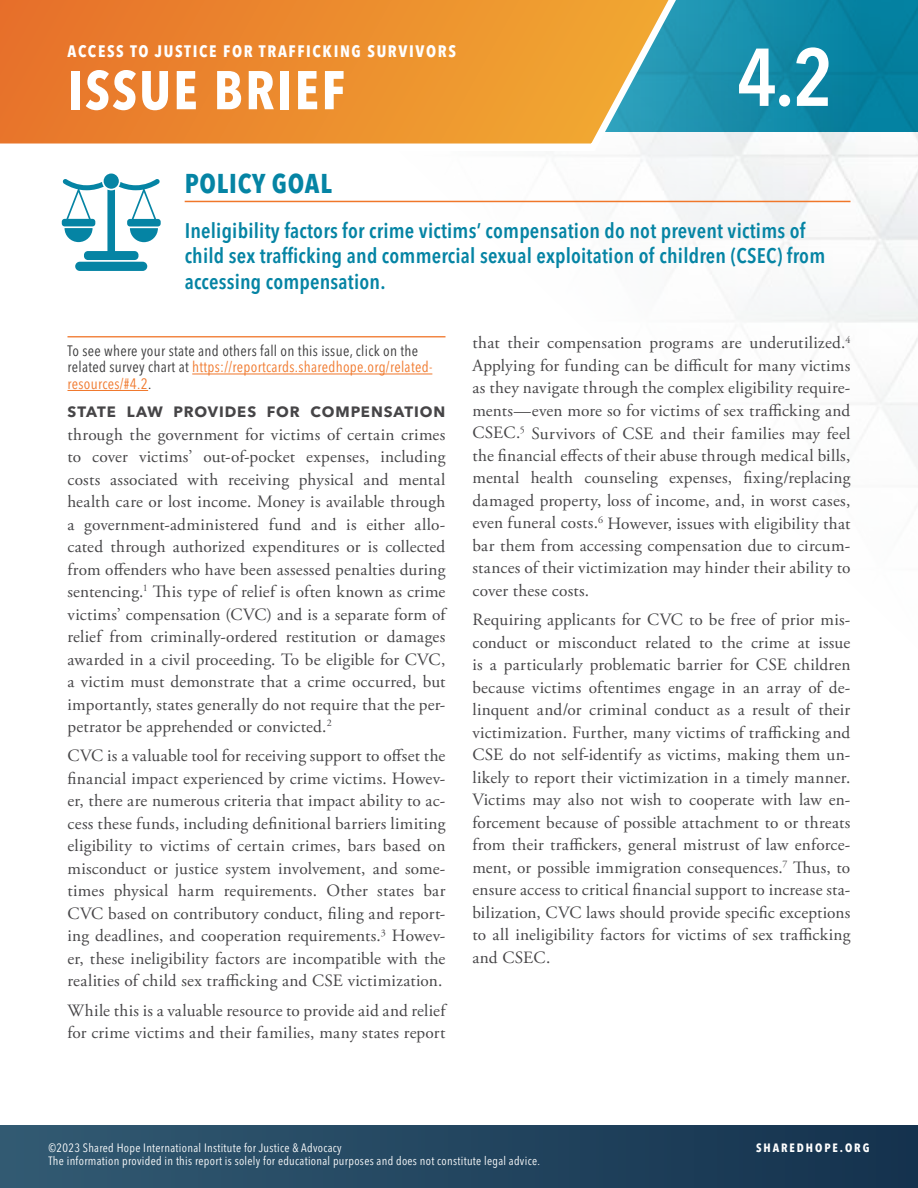
<style>
.page{position:relative;width:918px;height:1188px;background:#fff}
.page>*{position:absolute;margin:0;border:0;box-sizing:border-box;transform-origin:0 0}
.t1{font:600 condensed 81px "Avenir Next LT Pro";color:#fff}
.t2{font:700 condensed 54px "Avenir Next LT Pro";letter-spacing:.04em;color:#fff}
.t3{font:700 condensed 27px "Avenir Next LT Pro";letter-spacing:.03em;color:#0584a4}
.t4{font:600 condensed 21px/25.2px "Avenir Next LT Pro";letter-spacing:.01em;color:#0584a4}
.t5{font:17.25px/22.5px "Adobe Garamond Pro";letter-spacing:-.005em;color:#464547;text-align:justify}
.t6{font:700 condensed 16.5px "Avenir Next LT Pro";letter-spacing:.1em;color:#fff}
.t7{font:condensed 15px/16.5px "Avenir Next LT Pro";letter-spacing:.02em;color:#383839}
.t8{font:700 15px "Avenir Next LT Pro";letter-spacing:.06em;color:#464547}
.t9{font:condensed 12px "Avenir Next LT Pro";letter-spacing:.025em;color:#fff}
.t10{font:700 condensed 12px "Avenir Next LT Pro";letter-spacing:.16em;color:#fff}
.s1{color:#f0772a}
</style>
<div class="page">
<div style="left:0;top:1126px;width:918px;height:62px;background:linear-gradient(to right,#325a72,#14324d)"></div>
<hr style="left:185px;top:201px;width:665px;height:1px;background:#f0772a">
<div style="left:75px;top:262px;width:72px;height:9px;background:#0584a4;border-radius:5px"></div>
<svg style="left:62px;top:174px;width:99px;height:86px"></svg>
<svg style="left:0;top:0;width:918px;height:155px;background:#b59763"></svg>
<hr style="left:192px;top:374px;width:240px;height:1px;background:#f0772a">
<hr style="left:68px;top:390px;width:80px;height:1px;background:#f0772a">
<hr style="left:68px;top:336px;width:378px;height:2px;background:#f28744">
<p class="t6" style="left:68px;top:41px;width:390px">ACCESS TO JUSTICE FOR TRAFFICKING SURVIVORS</p>
<h2 class="t2" style="left:68px;top:57px;width:279px">ISSUE BRIEF</h2>
<h1 class="t1" style="left:737px;top:28px;width:98px">4.2</h1>
<h3 class="t3" style="left:185px;top:167px;width:149px">POLICY GOAL</h3>
<p class="t4" style="left:185px;top:218px;width:642px">Ineligibility factors for crime victims’ compensation do not prevent victims of child sex trafficking and commercial sexual exploitation of children (CSEC) from accessing compensation.</p>
<p class="t7" style="left:68px;top:342px;width:366px">To see where your state and others fall on this issue, click on the related survey chart at <span class="s1">https://reportcards.sharedhope.org/related&shy;resources/#4.2</span>.</p>
<p class="t8" style="left:68px;top:403px;width:379px">STATE LAW PROVIDES FOR COMPENSATION</p>
<p class="t5" style="left:68px;top:424px;width:381px">through the government for victims of certain crimes to cover victims’ out-of-pocket expenses, including costs associated with receiving physical and mental health care or lost income. Money is available through a government-administered fund and is either allo&shy;cated through authorized expenditures or is collected from offenders who have been assessed penalties during sentencing.<sup>1</sup> This type of relief is often known as crime victims’ compensation (CVC) and is a separate form of relief from criminally-ordered restitution or damages awarded in a civil proceeding. To be eligible for CVC, a victim must demonstrate that a crime occurred, but importantly, states generally do not require that the per&shy;petrator be apprehended or convicted.<sup>2</sup></p>
<p class="t5" style="left:67px;top:745px;width:380px">CVC is a valuable tool for receiving support to offset the financial impact experienced by crime victims. Howev&shy;er, there are numerous criteria that impact ability to ac&shy;cess these funds, including definitional barriers limiting eligibility to victims of certain crimes, bars based on misconduct or justice system involvement, and some&shy;times physical harm requirements. Other states bar CVC based on contributory conduct, filing and report&shy;ing deadlines, and cooperation requirements.<sup>3</sup> Howev&shy;er, these ineligibility factors are incompatible with the realities of child sex trafficking and CSE victimization.</p>
<p class="t5" style="left:67px;top:1000px;width:381px">While this is a valuable resource to provide aid and relief for crime victims and their families, many states report</p>
<p class="t5" style="left:472px;top:332px;width:380px">that their compensation programs are underutilized.<sup>4<br></sup>Applying for funding can be difficult for many victims as they navigate through the complex eligibility require&shy;ments—even more so for victims of sex trafficking and CSEC.<sup>5</sup> Survivors of CSE and their families may feel the financial effects of their abuse through medical bills, mental health counseling expenses, fixing/replacing damaged property, loss of income, and, in worst cases, even funeral costs.<sup>6</sup> However, issues with eligibility that bar them from accessing compensation due to circum&shy;stances of their victimization may hinder their ability to cover these costs.</p>
<p class="t5" style="left:472px;top:609px;width:380px">Requiring applicants for CVC to be free of prior mis&shy;conduct or misconduct related to the crime at issue is a particularly problematic barrier for CSE children because victims oftentimes engage in an array of de&shy;linquent and/or criminal conduct as a result of their victimization. Further, many victims of trafficking and CSE do not self-identify as victims, making them un&shy;likely to report their victimization in a timely manner.<br>Victims may also not wish to cooperate with law en&shy;forcement because of possible attachment to or threats from their traffickers, general mistrust of law enforce&shy;ment, or possible immigration consequences.<sup>7</sup> Thus, to ensure access to critical financial support to increase sta&shy;bilization, CVC laws should provide specific exceptions to all ineligibility factors for victims of sex trafficking and CSEC.</p>
<p class="t9" style="left:49px;top:1140px;width:295px">©2023 Shared Hope International Institute for Justice &amp; Advocacy</p>
<p class="t10" style="left:756px;top:1140px;width:115px">SHAREDHOPE.ORG</p>
<p class="t9" style="left:49px;top:1154px;width:493px">The information provided in this report is solely for educational purposes and does not constitute legal advice.</p>
</div>
